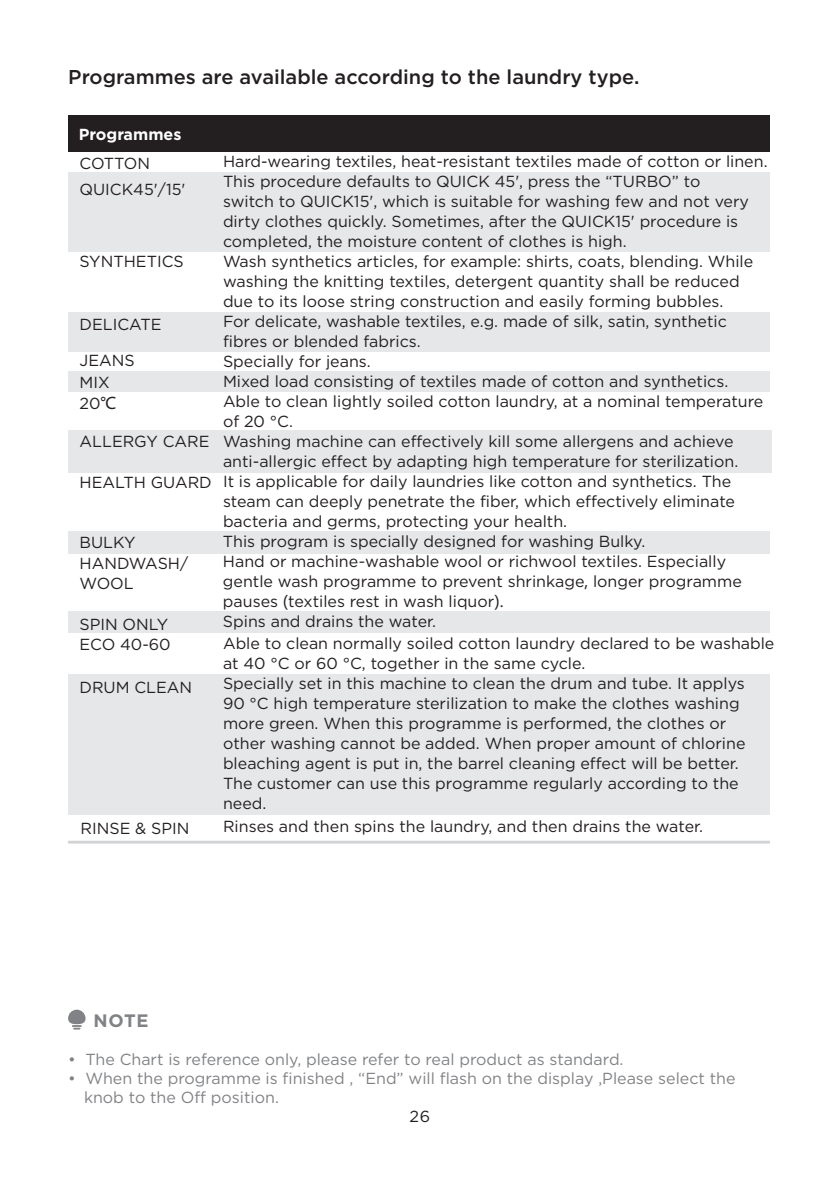
<style>
.page{position:relative;width:840px;height:1191px;background:#fff}
.page>*{position:absolute;margin:0;border:0;box-sizing:border-box;transform-origin:0 0}
.t1{font:500 20px "Gotham";color:#231f20}
.t2{font:700 18px "Gotham";color:#808285}
.t3{font:16px/20px "Gotham";color:#231f20}
.t4{font:16px/19.2px "Gotham";color:#808285}
.t5{font:700 16px "Gotham";color:#fff}
.t6{font:16px "Gotham";color:#231f20}
.s1{font-family:"Microsoft Ya Hei"}
</style>
<div class="page">
<div style="left:68px;top:674px;width:701px;height:140px;background:#e6e7e9"></div>
<div style="left:68px;top:611px;width:701px;height:21px;background:#e6e7e9"></div>
<div style="left:68px;top:531px;width:701px;height:23px;background:#e6e7e9"></div>
<div style="left:68px;top:430px;width:703px;height:42px;background:#e6e7e9"></div>
<div style="left:68px;top:371px;width:701px;height:21px;background:#e6e7e9"></div>
<div style="left:68px;top:312px;width:701px;height:40px;background:#e6e7e9"></div>
<div style="left:68px;top:173px;width:701px;height:79px;background:#e6e7e9"></div>
<div style="left:68px;top:115px;width:701px;height:37px;background:#231f20"></div>
<hr style="left:68px;top:840px;width:701px;height:3px;background:#d1d2d4">
<svg style="left:68px;top:1009px;width:17px;height:20px"></svg>
<p class="t1" style="left:68px;top:68px;width:572px">Programmes are available according to the laundry type.</p>
<p class="t5" style="left:79px;top:127px;width:104px">Programmes</p>
<p class="t3" style="left:79px;top:155px;width:72px">COTTON</p>
<p class="t3" style="left:79px;top:180px;width:107px">QUICK45'/15'</p>
<p class="t3" style="left:79px;top:253px;width:106px">SYNTHETICS</p>
<p class="t3" style="left:79px;top:315px;width:83px">DELICATE</p>
<p class="t3" style="left:79px;top:351px;width:57px">JEANS</p>
<p class="t3" style="left:79px;top:373px;width:32px">MIX</p>
<p class="t3" style="left:79px;top:394px;width:39px">20<span class="s1">℃</span></p>
<p class="t3" style="left:79px;top:433px;width:131px">ALLERGY CARE</p>
<p class="t3" style="left:79px;top:474px;width:134px">HEALTH GUARD</p>
<p class="t3" style="left:79px;top:533px;width:57px">BULKY</p>
<p class="t3" style="left:79px;top:554px;width:110px">HANDWASH/<br>WOOL</p>
<p class="t3" style="left:223px;top:153px;width:546px">Hard-wearing textiles, heat-resistant textiles made of cotton or linen.<br>This procedure defaults to QUICK 45', press the “TURBO” to<br>switch to QUICK15', which is suitable for washing few and not very dirty clothes quickly. Sometimes, after the QUICK15' procedure is completed, the moisture content of clothes is high.<br>Wash synthetics articles, for example: shirts, coats, blending. While washing the knitting textiles, detergent quantity shall be reduced due to its loose string construction and easily forming bubbles.<br>For delicate, washable textiles, e.g. made of silk, satin, synthetic fibres or blended fabrics.<br>Specially for jeans.<br>Mixed load consisting of textiles made of cotton and synthetics.<br>Able to clean lightly soiled cotton laundry, at a nominal temperature of 20 °C.<br>Washing machine can effectively kill some allergens and achieve anti-allergic effect by adapting high temperature for sterilization.<br>It is applicable for daily laundries like cotton and synthetics. The steam can deeply penetrate the fiber, which effectively eliminate bacteria and germs, protecting your health.<br>This program is specially designed for washing Bulky.<br>Hand or machine<span class="s1">-</span>washable wool or richwool textiles. Especially gentle wash programme to prevent shrinkage<span class="s1">,</span> longer programme pauses <span class="s1">(</span>textiles rest in wash liquor<span class="s1">).</span></p>
<p class="t3" style="left:79px;top:615px;width:90px">SPIN ONLY</p>
<p class="t3" style="left:223px;top:613px;width:214px">Spins and drains the water.</p>
<p class="t3" style="left:79px;top:635px;width:93px">ECO 40-60</p>
<p class="t3" style="left:223px;top:634px;width:552px">Able to clean normally soiled cotton laundry declared to be washable at 40 °C or 60 °C, together in the same cycle.</p>
<p class="t3" style="left:79px;top:678px;width:114px">DRUM CLEAN</p>
<p class="t3" style="left:223px;top:674px;width:523px">Specially set in this machine to clean the drum and tube. It applys 90 °C high temperature sterilization to make the clothes washing more green. When this programme is performed, the clothes or other washing cannot be added. When proper amount of chlorine bleaching agent is put in, the barrel cleaning effect will be better.<br>The customer can use this programme regularly according to the need.</p>
<p class="t3" style="left:80px;top:819px;width:110px">RINSE &amp; SPIN</p>
<p class="t3" style="left:223px;top:817px;width:481px">Rinses and then spins the laundry, and then drains the water.</p>
<p class="t2" style="left:93px;top:1014px;width:57px">NOTE</p>
<p class="t4" style="left:85px;top:1050px;width:539px">The Chart is reference only, please refer to real product as standard.</p>
<p class="t4" style="left:68px;top:1050px;width:9px">•</p>
<p class="t4" style="left:84px;top:1069px;width:652px;text-indent:-16px">• When the programme is finished , “End” will flash on the display ,Please select the knob to the Off position.</p>
<p class="t6" style="left:409px;top:1109px;width:22px">26</p>
</div>
